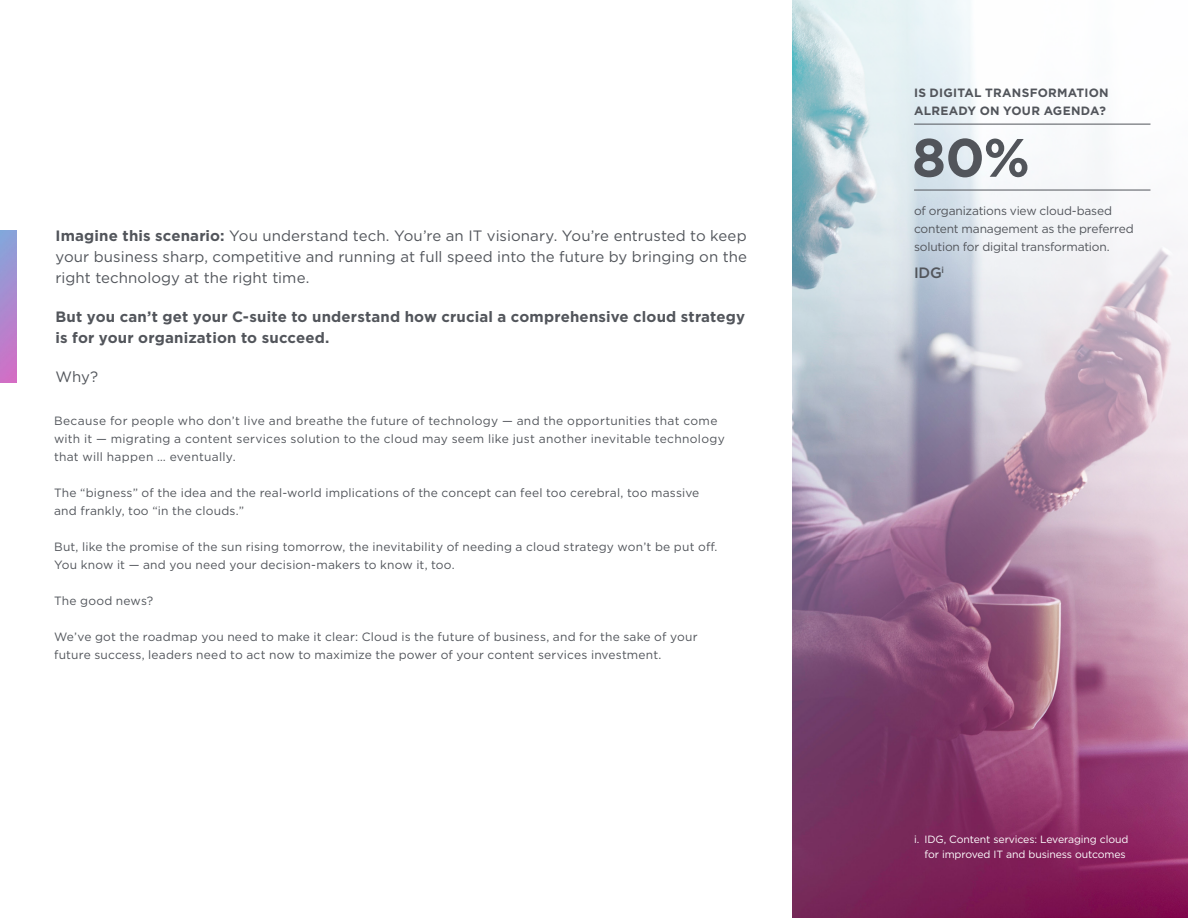
<style>
.page{position:relative;width:1188px;height:918px;background:#fff}
.page>*{position:absolute;margin:0;border:0;box-sizing:border-box;transform-origin:0 0}
.t1{font:700 54px "Gotham";color:#52555b}
.t2{font:15px/21px "Gotham";letter-spacing:.005em;color:#52555b;text-align:justify}
.t3{font:700 15px/21px "Gotham";letter-spacing:.01em;color:#52555b}
.t4{font:500 15px "Gotham";color:#52555b}
.t5{font:12px/18px "Gotham";letter-spacing:.015em;color:#52555b}
.t6{font:12px/18px "Gotham";letter-spacing:-.015em;color:#52555b}
.t7{font:700 12px/18px "Gotham";letter-spacing:.02em;color:#52555b}
.t8{font:10.5px/15px "Gotham HTF";letter-spacing:-.01em;color:#fff}
.s1{font-weight:700}
</style>
<div class="page">
<img style="left:792px;top:0;width:396px;height:918px">
<hr style="left:914px;top:124px;width:236px;height:1px;background:#52555b">
<hr style="left:914px;top:190px;width:236px;height:1px;background:#52555b">
<p class="t2" style="left:56px;top:225px;width:693px"><span class="s1">Imagine this scenario:</span> You understand tech. You’re an IT visionary. You’re entrusted to keep your business sharp, competitive and running at full speed into the future by bringing on the right technology at the right time.</p>
<p class="t3" style="left:56px;top:306px;width:691px">But you can’t get your C-suite to understand how crucial a comprehensive cloud strategy is for your organization to succeed.</p>
<p class="t2" style="left:56px;top:366px;width:44px">Why?</p>
<p class="t5" style="left:54px;top:411px;width:672px">Because for people who don’t live and breathe the future of technology — and the opportunities that come with it — migrating a content services solution to the cloud may seem like just another inevitable technology that will happen … eventually.</p>
<p class="t5" style="left:54px;top:483px;width:647px">The “bigness” of the idea and the real-world implications of the concept can feel too cerebral, too massive and frankly, too “in the clouds.”</p>
<p class="t5" style="left:54px;top:537px;width:665px">But, like the promise of the sun rising tomorrow, the inevitability of needing a cloud strategy won’t be put off.<br>You know it — and you need your decision-makers to know it, too.</p>
<p class="t5" style="left:54px;top:591px;width:101px">The good news?</p>
<p class="t5" style="left:54px;top:627px;width:645px">We’ve got the roadmap you need to make it clear: Cloud is the future of business, and for the sake of your future success, leaders need to act now to maximize the power of your content services investment.</p>
<p class="t7" style="left:914px;top:83px;width:196px">IS DIGITAL TRANSFORMATION<br>ALREADY ON YOUR AGENDA?</p>
<h1 class="t1" style="left:912px;top:122px;width:119px">80%</h1>
<p class="t6" style="left:914px;top:202px;width:221px">of organizations view cloud-based content management as the preferred solution for digital transformation.</p>
<p class="t4" style="left:914px;top:263px;width:31px">IDG<sup>i</sup></p>
<p class="t8" style="left:925px;top:832px;width:205px">IDG, Content services: Leveraging cloud for improved IT and business outcomes</p>
<p class="t8" style="left:914px;top:832px;width:7px">i.</p>
</div>
